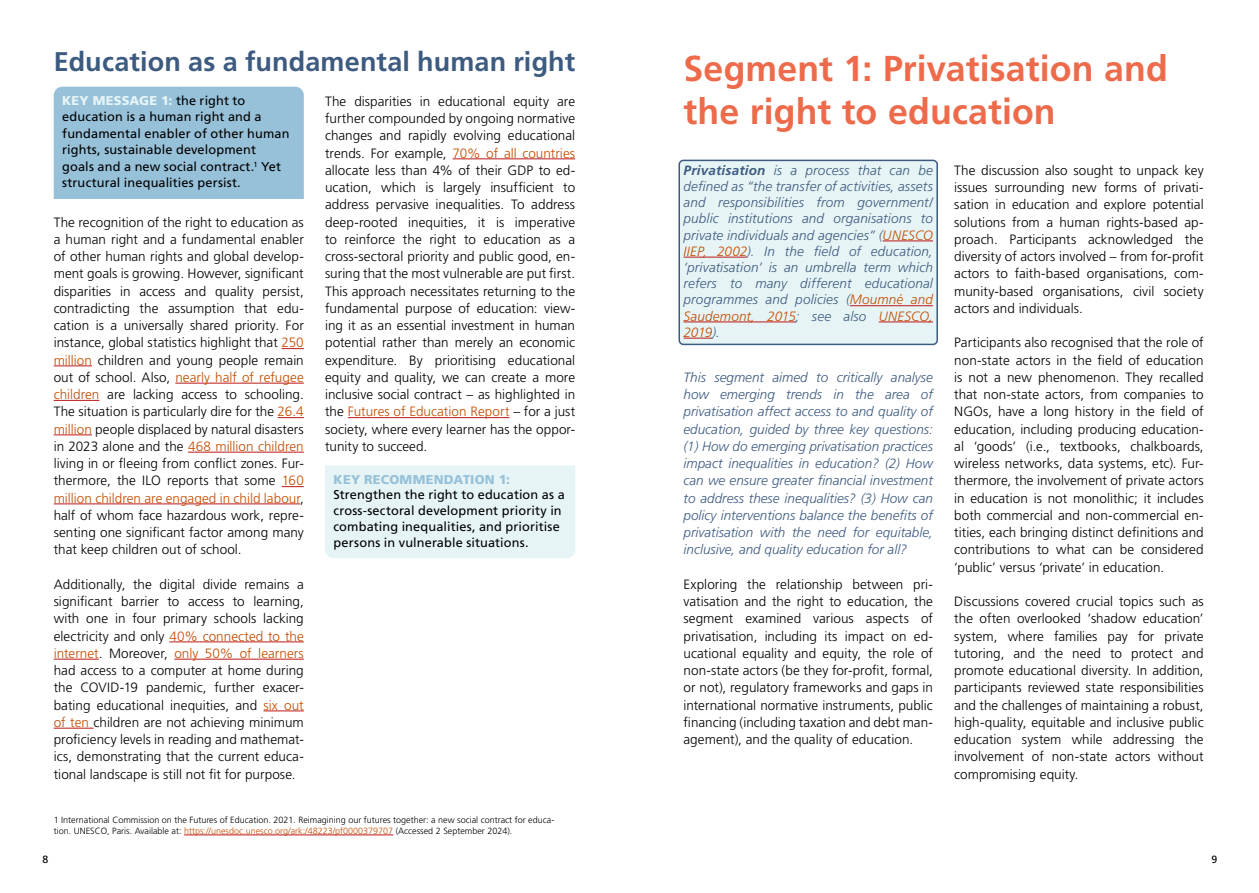
<style>
.page{position:relative;width:1259px;height:893px;background:#fff}
.page>*{position:absolute;margin:0;border:0;box-sizing:border-box;transform-origin:0 0}
.t1{font:700 36px/43.3px "Frutiger LT Pro";letter-spacing:.005em;color:#ed6b4b}
.t2{font:700 27px "Frutiger LT Pro";letter-spacing:.005em;color:#3d5a80}
.t3{font:300 13.5px/17.2px "Frutiger LT Pro";letter-spacing:.005em;color:#000;text-align:justify}
.t4{font:italic 300 13.5px/16.2px "Frutiger LT Pro";color:#3d5a80;text-align:justify}
.t5{font:12.75px/16.5px "Frutiger LT Pro";letter-spacing:.01em;color:#000}
.t6{font:900 12.75px "Frutiger LT Pro";letter-spacing:.015em;color:#97c1d9}
.t7{font:10.5px "Frutiger LT Pro";color:#000}
.t8{font:300 9px/10.8px "Frutiger LT Pro";color:#000}
.s1{font-weight:900;color:#e6f4f5}
.s2{color:#c44c00}
.s3{font-weight:700}
</style>
<div class="page">
<div style="left:54px;top:87px;width:250px;height:112px;background:#97c1d9"></div>
<svg style="left:281px;top:348px;width:23px;height:1px"></svg>
<hr style="left:54px;top:366px;width:38px;height:1px;background:#be1717">
<hr style="left:175px;top:383px;width:129px;height:1px;background:#be1717">
<hr style="left:54px;top:400px;width:45px;height:1px;background:#be1717">
<svg style="left:278px;top:417px;width:26px;height:1px"></svg>
<hr style="left:54px;top:435px;width:38px;height:1px;background:#be1717">
<hr style="left:188px;top:452px;width:116px;height:1px;background:#be1717">
<svg style="left:282px;top:486px;width:22px;height:1px"></svg>
<hr style="left:54px;top:504px;width:246px;height:1px;background:#be1717">
<hr style="left:169px;top:642px;width:135px;height:1px;background:#be1717">
<hr style="left:54px;top:659px;width:45px;height:1px;background:#be1717">
<hr style="left:174px;top:659px;width:130px;height:1px;background:#be1717">
<hr style="left:264px;top:711px;width:40px;height:1px;background:#be1717">
<hr style="left:54px;top:728px;width:40px;height:1px;background:#be1717">
<hr style="left:452px;top:159px;width:123px;height:1px;background:#be1717">
<hr style="left:348px;top:417px;width:161px;height:1px;background:#be1717">
<div style="left:325px;top:465px;width:250px;height:93px;background:#e6f4f5"></div>
<hr style="left:184px;top:835px;width:209px;height:1px;background:#be1717">
<div style="left:679px;top:160px;width:258px;height:184px;background:#e6f4f5;border-radius:4px"></div>
<div style="left:678px;top:160px;width:260px;height:185px;border:2px solid #3d5a80;border-radius:4px"></div>
<hr style="left:882px;top:241px;width:51px;height:1px;background:#be1717">
<hr style="left:683px;top:257px;width:64px;height:1px;background:#be1717">
<hr style="left:850px;top:305px;width:83px;height:1px;background:#be1717">
<hr style="left:683px;top:322px;width:113px;height:1px;background:#be1717">
<hr style="left:878px;top:322px;width:55px;height:1px;background:#be1717">
<svg style="left:683px;top:338px;width:29px;height:1px"></svg>
<h2 class="t2" style="left:54px;top:46px;width:523px">Education as a fundamental human right</h2>
<p class="t5" style="left:62px;top:92px;width:229px"><span class="s1">KEY MESSAGE 1:</span> the right to education is a human right and a fundamental enabler of other human rights, sustainable development goals and a new social contract.<sup>1</sup> Yet structural inequalities persist.</p>
<p class="t3" style="left:54px;top:213px;width:252px">The recognition of the right to education as a human right and a fundamental enabler of other human rights and global develop&shy;ment goals is growing. However, significant disparities in access and quality persist, contradicting the assumption that edu&shy;cation is a universally shared priority. For instance, global statistics highlight that <span class="s2">250 million</span> children and young people remain out of school. Also, <span class="s2">nearly half of refugee children</span> are lacking access to schooling.<br>The situation is particularly dire for the <span class="s2">26.4 million</span> people displaced by natural disasters in 2023 alone and the <span class="s2">468 million children </span>living in or fleeing from conflict zones. Fur&shy;thermore, the ILO reports that some <span class="s2">160 million children are engaged in child labour</span>, half of whom face hazardous work, repre&shy;senting one significant factor among many that keep children out of school.</p>
<p class="t3" style="left:54px;top:576px;width:252px">Additionally, the digital divide remains a significant barrier to access to learning, with one in four primary schools lacking electricity and only <span class="s2">40% connected to the internet</span>. Moreover, <span class="s2">only 50% of learners </span>had access to a computer at home during the COVID-19 pandemic, further exacer&shy;bating educational inequities, and <span class="s2">six out of ten</span> children are not achieving minimum proficiency levels in reading and mathemat&shy;ics, demonstrating that the current educa&shy;tional landscape is still not fit for purpose.</p>
<p class="t3" style="left:325px;top:93px;width:252px">The disparities in educational equity are further compounded by ongoing normative changes and rapidly evolving educational trends. For example, <span class="s2">70% of all countries </span>allocate less than 4% of their GDP to ed&shy;ucation, which is largely insufficient to address pervasive inequalities. To address deep-rooted inequities, it is imperative to reinforce the right to education as a cross-sectoral priority and public good, en&shy;suring that the most vulnerable are put first.<br>This approach necessitates returning to the fundamental purpose of education: view&shy;ing it as an essential investment in human potential rather than merely an economic expenditure. By prioritising educational equity and quality, we can create a more inclusive social contract – as highlighted in the <span class="s2">Futures of Education Report</span> – for a just society, where every learner has the oppor&shy;tunity to succeed.</p>
<p class="t6" style="left:333px;top:471px;width:178px">KEY RECOMMENDATION 1:</p>
<p class="t5" style="left:333px;top:487px;width:233px;line-height:15.8px">Strengthen the right to education as a cross-sectoral development priority in combating inequalities, and prioritise persons in vulnerable situations.</p>
<p class="t8" style="left:54px;top:815px;width:502px">1 International Commission on the Futures of Education. 2021. Reimagining our futures together: a new social contract for educa&shy;tion. UNESCO, Paris. Available at: <span class="s2">https://unesdoc.unesco.org/ark:/48223/pf0000379707</span> (Accessed 2 September 2024).</p>
<h1 class="t1" style="left:683px;top:47px;width:486px">Segment 1: Privatisation and the right to education</h1>
<p class="t4" style="left:683px;top:162px;width:251px"><span class="s3">Privatisation</span> is a process that can be defined as “the transfer of activities, assets and responsibilities from government/ public institutions and organisations to private individuals and agencies” (<span class="s2">UNESCO IIEP, 2002</span>). In the field of education, ‘privatisation’ is an umbrella term which refers to many different educational programmes and policies (<span class="s2">Moumné and Saudemont, 2015</span>; see also <span class="s2">UNESCO, 2019</span>).</p>
<p class="t4" style="left:683px;top:369px;width:251px;line-height:17.2px">This segment aimed to critically analyse how emerging trends in the area of privatisation affect access to and quality of education, guided by three key questions: (1) How do emerging privatisation practices impact inequalities in education? (2) How can we ensure greater financial investment to address these inequalities? (3) How can policy interventions balance the benefits of privatisation with the need for equitable, inclusive, and quality education for all?</p>
<p class="t3" style="left:683px;top:576px;width:251px">Exploring the relationship between pri&shy;vatisation and the right to education, the segment examined various aspects of privatisation, including its impact on ed&shy;ucational equality and equity, the role of non-state actors (be they for-profit, formal, or not), regulatory frameworks and gaps in international normative instruments, public financing (including taxation and debt man&shy;agement), and the quality of education.</p>
<p class="t3" style="left:954px;top:162px;width:251px">The discussion also sought to unpack key issues surrounding new forms of privati&shy;sation in education and explore potential solutions from a human rights-based ap&shy;proach. Participants acknowledged the diversity of actors involved – from for-profit actors to faith-based organisations, com&shy;munity-based organisations, civil society actors and individuals.</p>
<p class="t3" style="left:954px;top:334px;width:251px">Participants also recognised that the role of non-state actors in the field of education is not a new phenomenon. They recalled that non-state actors, from companies to NGOs, have a long history in the field of education, including producing education&shy;al ‘goods’ (i.e., textbooks, chalkboards, wireless networks, data systems, etc). Fur&shy;thermore, the involvement of private actors in education is not monolithic; it includes both commercial and non-commercial en&shy;tities, each bringing distinct definitions and contributions to what can be considered ‘public’ versus ‘private’ in education.</p>
<p class="t3" style="left:954px;top:593px;width:251px">Discussions covered crucial topics such as the often overlooked ‘shadow education’ system, where families pay for private tutoring, and the need to protect and promote educational diversity. In addition, participants reviewed state responsibilities and the challenges of maintaining a robust, high-quality, equitable and inclusive public education system while addressing the involvement of non-state actors without compromising equity.</p>
<p class="t7" style="left:43px;top:853px;width:7px">8</p>
<p class="t7" style="left:1211px;top:853px;width:7px">9</p>
</div>
